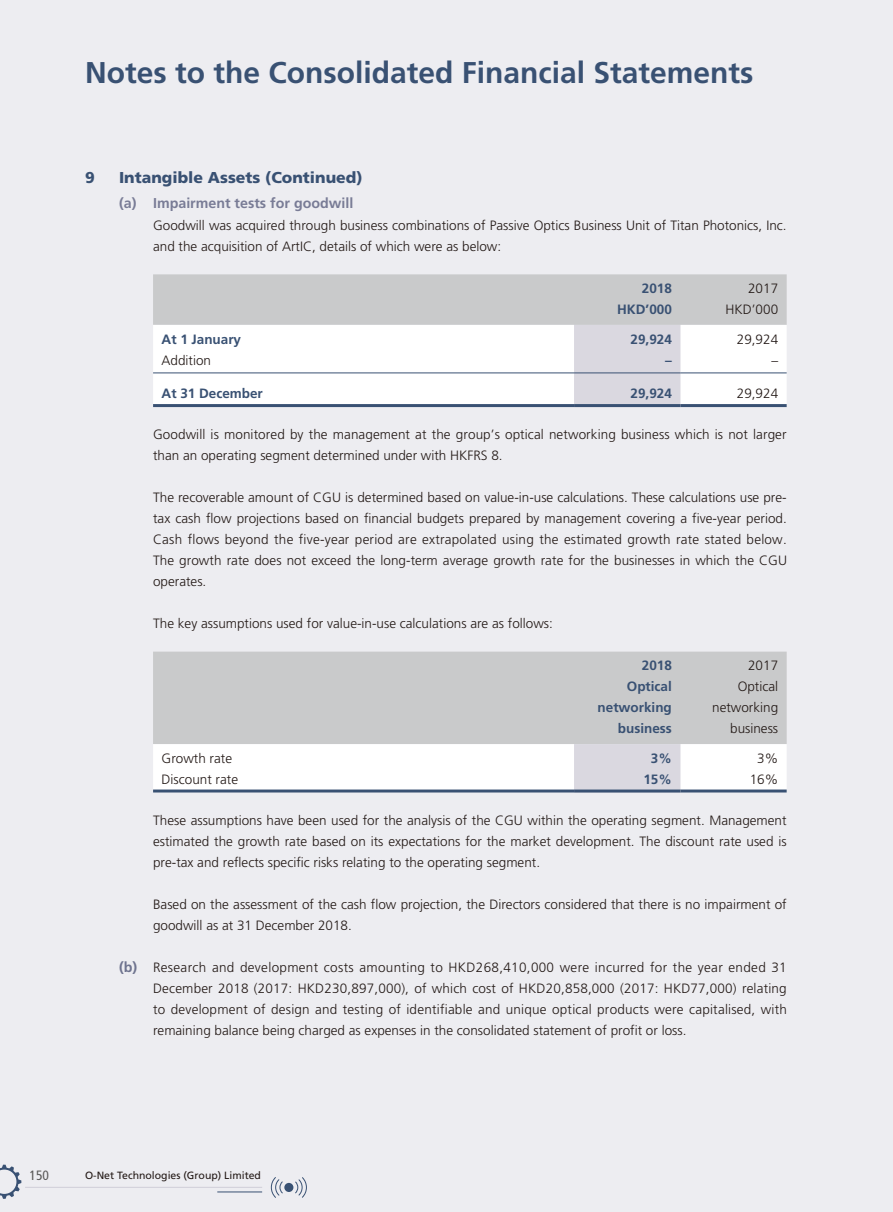
<style>
.page{position:relative;width:893px;height:1212px;background:#ededf1}
.page>*{position:absolute;margin:0;border:0;box-sizing:border-box;transform-origin:0 0}
.t1{font:700 30px "Frutiger LT Std";color:#395173}
.t2{font:900 15.75px "Frutiger LT Std";color:#395173}
.t3{font:700 14.25px "Frutiger LT Std";color:#797c96}
.t4{font:300 13.5px/21px "Frutiger LT Std";color:#231916}
.t5{font:700 13.5px/21px "Frutiger LT Std";color:#395173;text-align:right}
.t6{font:condensed 13.5px "Frutiger LT Std";color:#595857}
.t7{font:10.5px "Frutiger LT Std";color:#231916}
.s1{font-weight:700;font-size:14.25px;color:#6f748f}
</style>
<div class="page">
<svg style="left:0;top:1165px;width:21px;height:34px"></svg>
<hr style="left:25px;top:1187px;width:237px;height:1px;background:#d0ced8">
<svg style="left:270px;top:1177px;width:37px;height:21px"></svg>
<div style="left:284px;top:1183px;width:9px;height:9px;background:#395173;border-radius:50%"></div>
<hr style="left:217px;top:1191px;width:45px;height:1px;background:#395173">
<svg style="left:153px;top:274px;width:634px;height:130px;background:#e5e5e7"></svg>
<hr style="left:153px;top:372px;width:421px;height:1px;background:#395173">
<hr style="left:574px;top:372px;width:106px;height:1px;background:#395173">
<hr style="left:680px;top:372px;width:107px;height:1px;background:#395173">
<hr style="left:153px;top:404px;width:421px;height:3px;background:#395173">
<hr style="left:574px;top:404px;width:106px;height:3px;background:#395173">
<hr style="left:680px;top:404px;width:107px;height:3px;background:#395173">
<div style="left:153px;top:652px;width:634px;height:92px;background:#c9cacb"></div>
<svg style="left:153px;top:744px;width:634px;height:45px;background:#f8f8f9"></svg>
<hr style="left:153px;top:789px;width:421px;height:3px;background:#395173">
<hr style="left:574px;top:789px;width:106px;height:3px;background:#395173">
<hr style="left:680px;top:789px;width:107px;height:3px;background:#395173">
<h1 class="t1" style="left:85px;top:55px;width:670px">Notes to the Consolidated Financial Statements</h1>
<p class="t2" style="left:85px;top:168px;width:11px">9</p>
<p class="t2" style="left:119px;top:168px;width:245px">Intangible Assets (Continued)</p>
<p class="t3" style="left:119px;top:195px;width:236px">(a) Impairment tests for goodwill</p>
<p class="t4" style="left:153px;top:215px;width:635px">Goodwill was acquired through business combinations of Passive Optics Business Unit of Titan Photonics, Inc. and the acquisition of ArtIC, details of which were as below:</p>
<p class="t5" style="left:642px;top:278px;width:32px">2018</p>
<p class="t4" style="left:748px;top:278px;width:32px">2017</p>
<p class="t5" style="left:617px;top:299px;width:56px">HKD’000</p>
<p class="t4" style="left:726px;top:299px;width:54px">HKD’000</p>
<p class="t5" style="left:162px;top:328px;width:81px">At 1 January</p>
<p class="t5" style="left:631px;top:328px;width:43px">29,924</p>
<p class="t4" style="left:737px;top:329px;width:43px">29,924</p>
<p class="t4" style="left:162px;top:350px;width:51px">Addition</p>
<p class="t5" style="left:665px;top:349px;width:8px">–</p>
<p class="t4" style="left:771px;top:350px;width:8px">–</p>
<p class="t5" style="left:162px;top:383px;width:103px">At 31 December</p>
<p class="t5" style="left:631px;top:383px;width:43px">29,924</p>
<p class="t4" style="left:737px;top:383px;width:43px">29,924</p>
<p class="t4" style="left:153px;top:424px;width:635px">Goodwill is monitored by the management at the group’s optical networking business which is not larger than an operating segment determined under with HKFRS 8.</p>
<p class="t4" style="left:153px;top:487px;width:635px;text-align:justify">The recoverable amount of CGU is determined based on value-in-use calculations. These calculations use pre&shy;tax cash flow projections based on financial budgets prepared by management covering a five-year period.<br>Cash flows beyond the five-year period are extrapolated using the estimated growth rate stated below.<br>The growth rate does not exceed the long-term average growth rate for the businesses in which the CGU operates.</p>
<p class="t4" style="left:153px;top:613px;width:401px">The key assumptions used for value-in-use calculations are as follows:</p>
<p class="t5" style="left:642px;top:655px;width:32px">2018</p>
<p class="t4" style="left:748px;top:655px;width:32px">2017</p>
<p class="t5" style="left:598px;top:676px;width:76px">Optical networking business</p>
<p class="t4" style="left:712px;top:676px;width:68px;text-align:right">Optical networking business</p>
<p class="t4" style="left:162px;top:748px;width:72px">Growth rate</p>
<p class="t5" style="left:651px;top:748px;width:23px">3%</p>
<p class="t4" style="left:757px;top:748px;width:23px">3%</p>
<p class="t4" style="left:162px;top:769px;width:78px">Discount rate</p>
<p class="t5" style="left:643px;top:769px;width:30px">15%</p>
<p class="t4" style="left:750px;top:769px;width:30px">16%</p>
<p class="t4" style="left:153px;top:810px;width:635px;text-align:justify">These assumptions have been used for the analysis of the CGU within the operating segment. Management estimated the growth rate based on its expectations for the market development. The discount rate used is pre-tax and reflects specific risks relating to the operating segment.</p>
<p class="t4" style="left:153px;top:894px;width:635px">Based on the assessment of the cash flow projection, the Directors considered that there is no impairment of goodwill as at 31 December 2018.</p>
<p class="t4" style="left:153px;top:957px;width:635px;text-align:justify;text-indent:-34px"><span class="s1">(b)</span> Research and development costs amounting to HKD268,410,000 were incurred for the year ended 31<br>December 2018 (2017: HKD230,897,000), of which cost of HKD20,858,000 (2017: HKD77,000) relating to development of design and testing of identifiable and unique optical products were capitalised, with remaining balance being charged as expenses in the consolidated statement of profit or loss.</p>
<p class="t6" style="left:30px;top:1167px;width:21px">150</p>
<p class="t7" style="left:85px;top:1169px;width:177px">O-Net Technologies (Group) Limited</p>
</div>
